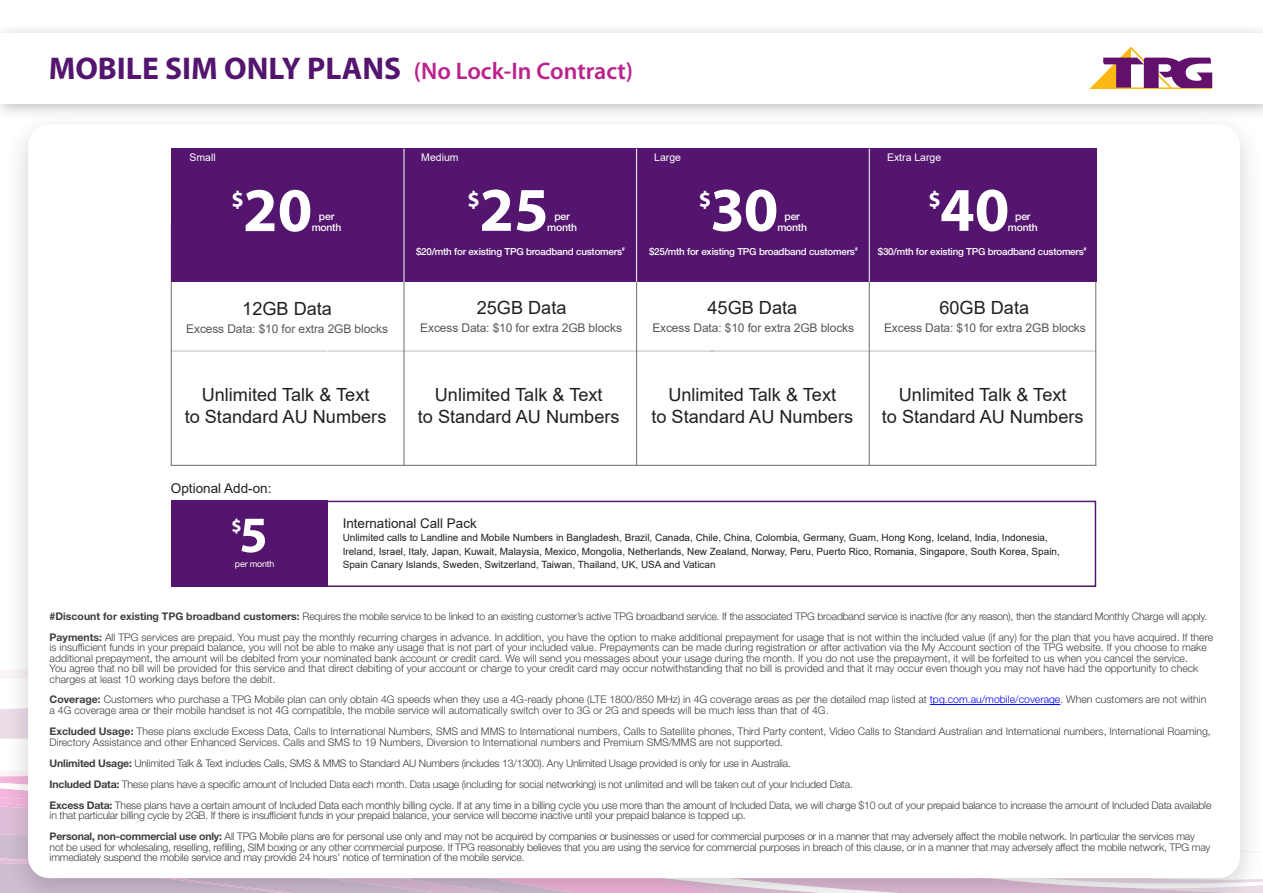
<style>
.page{position:relative;width:1263px;height:893px;background:#fff}
.page>*{position:absolute;margin:0;border:0;box-sizing:border-box;transform-origin:0 0}
.bodytext{font:700 62.55px "Myriad Pro";color:#fff}
.bodytext-2{font:700 51.15px "Myriad Pro";color:#fff}
.t1{font:600 24px "Myriad Pro";color:#bb228b}
.bodytext-3{font:700 22.35px "Myriad Pro";color:#fff}
.bodytext-4{font:700 18.3px "Myriad Pro";color:#fff}
.t2{font:18.15px/21.8px "Arial";color:#231f20;text-align:center}
.t3{font:13.5px "Arial";color:#231f20}
.t4{font:13.35px "Arial";color:#231f20}
.t5{font:12px "Arial";letter-spacing:-.01em;color:#57585a}
.t6{font:300 10.5px/10.5px "Helvetica Neue LT Std";color:#3e3e3f}
.t7{font:300 10.5px/21px "Helvetica Neue LT Std";letter-spacing:-.02em;color:#3e3e3f}
.t8{font:10.5px "Arial";color:#fff}
.t9{font:500 10.35px/10.6px "Helvetica Neue LT Std";letter-spacing:-.02em;color:#fff;text-align:center}
.t10{font:9.9px/13.5px "Arial";color:#231f20}
.t11{font:500 9.75px "Helvetica Neue LT Std";letter-spacing:-.02em;color:#fff}
.t12{font:8.85px "Helvetica Neue LT Std";letter-spacing:-.015em;color:#fff}
.s1{font-weight:700;font-size:31.5px;color:#53156d}
.s2{font-weight:700}
.s3{color:#00f}
</style>
<div class="page">
<div style="left:0;top:22px;width:1263px;height:99px;background:#231f20;opacity:.3"></div>
<div style="left:0;top:34px;width:1263px;height:70px;background:#fff"></div>
<div style="left:4px;top:109px;width:1259px;height:784px;background:#231f20;opacity:.2"></div>
<div style="left:28px;top:125px;width:1212px;height:753px;background:#fff;border-radius:21px"></div>
<svg style="left:1089px;top:47px;width:123px;height:42px"></svg>
<hr style="left:930px;top:704px;width:130px;height:1px;background:#00f">
<div style="left:322px;top:501px;width:774px;height:86px;border:2px solid #53156d"></div>
<div style="left:171px;top:501px;width:157px;height:86px;background:#53156d"></div>
<hr style="left:328px;top:351px;width:387px;height:1px;background:#bcbdc0">
<hr style="left:710px;top:351px;width:386px;height:1px;background:#bcbdc0">
<hr style="left:171px;top:351px;width:156px;height:1px;background:#bcbdc0">
<hr style="left:171px;top:465px;width:925px;height:1px;background:#6c6d70">
<hr style="left:636px;top:223px;width:1px;height:242px;background:#6c6d70">
<hr style="left:403px;top:223px;width:1px;height:243px;background:#6c6d70">
<hr style="left:171px;top:223px;width:1px;height:242px;background:#6c6d70">
<hr style="left:869px;top:223px;width:1px;height:242px;background:#6c6d70">
<hr style="left:1095px;top:223px;width:1px;height:243px;background:#6c6d70">
<div style="left:521px;top:149px;width:291px;height:133px;background:#53156d"></div>
<div style="left:811px;top:149px;width:285px;height:133px;background:#53156d"></div>
<div style="left:171px;top:149px;width:350px;height:133px;background:#53156d"></div>
<hr style="left:636px;top:149px;width:1px;height:133px;background:#fff">
<hr style="left:403px;top:149px;width:1px;height:133px;background:#fff">
<hr style="left:869px;top:149px;width:1px;height:133px;background:#fff">
<p class="t1" style="left:49px;top:56px;width:586px"><span class="s1">MOBILE SIM ONLY PLANS</span> (No Lock-In Contract)</p>
<p class="t8" style="left:189px;top:151px;width:28px">Small</p>
<p class="t8" style="left:421px;top:151px;width:39px">Medium</p>
<p class="t8" style="left:654px;top:151px;width:28px">Large</p>
<p class="t8" style="left:887px;top:151px;width:56px">Extra Large</p>
<p class="bodytext-3" style="left:231px;top:185px;width:14px">$</p>
<p class="bodytext" style="left:243px;top:169px;width:71px">20</p>
<p class="t9" style="left:312px;top:211px;width:31px">per month</p>
<p class="bodytext-3" style="left:467px;top:184px;width:14px">$</p>
<p class="bodytext" style="left:479px;top:169px;width:71px">25</p>
<p class="bodytext-3" style="left:699px;top:184px;width:14px">$</p>
<p class="bodytext" style="left:710px;top:169px;width:70px">30</p>
<p class="bodytext-3" style="left:928px;top:184px;width:14px">$</p>
<p class="bodytext" style="left:940px;top:169px;width:71px">40</p>
<p class="t9" style="left:547px;top:211px;width:31px">per month</p>
<p class="t11" style="left:416px;top:245px;width:210px">$20/mth for existing TPG broadband customers<sup>#</sup></p>
<p class="t11" style="left:649px;top:245px;width:210px">$25/mth for existing TPG broadband customers<sup>#</sup></p>
<p class="t11" style="left:878px;top:245px;width:210px">$30/mth for existing TPG broadband customers<sup>#</sup></p>
<p class="t9" style="left:1008px;top:211px;width:31px">per month</p>
<p class="t9" style="left:777px;top:211px;width:31px">per month</p>
<p class="t2" style="left:242px;top:297px;width:91px">12GB Data</p>
<p class="t2" style="left:707px;top:297px;width:91px">45GB Data</p>
<p class="t5" style="left:186px;top:321px;width:203px">Excess Data: $10 for extra 2GB blocks</p>
<p class="t2" style="left:477px;top:297px;width:91px">25GB Data</p>
<p class="t5" style="left:420px;top:320px;width:203px">Excess Data: $10 for extra 2GB blocks</p>
<p class="t5" style="left:652px;top:320px;width:203px">Excess Data: $10 for extra 2GB blocks</p>
<p class="t5" style="left:884px;top:320px;width:203px">Excess Data: $10 for extra 2GB blocks</p>
<p class="t2" style="left:939px;top:297px;width:91px">60GB Data</p>
<p class="t2" style="left:185px;top:384px;width:203px">Unlimited Talk &amp; Text<br>to Standard AU Numbers</p>
<p class="t3" style="left:171px;top:479px;width:102px">Optional Add-on:</p>
<p class="t2" style="left:418px;top:384px;width:203px">Unlimited Talk &amp; Text<br>to Standard AU Numbers</p>
<p class="t2" style="left:651px;top:384px;width:203px">Unlimited Talk &amp; Text<br>to Standard AU Numbers</p>
<p class="t2" style="left:882px;top:384px;width:203px">Unlimited Talk &amp; Text<br>to Standard AU Numbers</p>
<p class="bodytext-4" style="left:231px;top:514px;width:12px">$</p>
<p class="bodytext-2" style="left:239px;top:501px;width:30px">5</p>
<p class="t12" style="left:235px;top:558px;width:41px">per month</p>
<p class="t4" style="left:343px;top:514px;width:136px">International Call Pack</p>
<p class="t10" style="left:343px;top:531px;width:719px">Unlimited calls to Landline and Mobile Numbers in Bangladesh, Brazil, Canada, Chile, China, Colombia, Germany, Guam, Hong Kong, Iceland, India, Indonesia,<br>Ireland, Israel, Italy, Japan, Kuwait, Malaysia, Mexico, Mongolia, Netherlands, New Zealand, Norway, Peru, Puerto Rico, Romania, Singapore, South Korea, Spain,<br>Spain Canary Islands, Sweden, Switzerland, Taiwan, Thailand, UK, USA and Vatican</p>
<p class="t6" style="left:50px;top:605px;width:1165px;line-height:21px"><span class="s2">#Discount for existing TPG broadband customers:</span> Requires the mobile service to be linked to an existing customer’s active TPG broadband service. If the associated TPG broadband service is inactive (for any reason), then the standard Monthly Charge will apply.<br><span class="s2">Payments:</span> All TPG services are prepaid. You must pay the monthly recurring charges in advance. In addition, you have the option to make additional prepayment for usage that is not within the included value (if any) for the plan that you have acquired. If there</p>
<p class="t6" style="left:50px;top:642px;width:1159px">is insufficient funds in your prepaid balance, you will not be able to make any usage that is not part of your included value. Prepayments can be made during registration or after activation via the My Account section of the TPG website. If you choose to make additional prepayment, the amount will be debited from your nominated bank account or credit card. We will send you messages about your usage during the month. If you do not use the prepayment, it will be forfeited to us when you cancel the service.<br>You agree that no bill will be provided for this service and that direct debiting of your account or charge to your credit card may occur notwithstanding that no bill is provided and that it may occur even though you may not have had the opportunity to check charges at least 10 working days before the debit.</p>
<p class="t6" style="left:50px;top:694px;width:1158px"><span class="s2">Coverage:</span> Customers who purchase a TPG Mobile plan can only obtain 4G speeds when they use a 4G-ready phone (LTE 1800/850 MHz) in 4G coverage areas as per the detailed map listed at <span class="s3">tpg.com.au/mobile/coverage</span>. When customers are not within a 4G coverage area or their mobile handset is not 4G compatible, the mobile service will automatically switch over to 3G or 2G and speeds will be much less than that of 4G.</p>
<p class="t6" style="left:50px;top:726px;width:1163px"><span class="s2">Excluded Usage:</span> These plans exclude Excess Data, Calls to International Numbers, SMS and MMS to International numbers, Calls to Satellite phones, Third Party content, Video Calls to Standard Australian and International numbers, International Roaming,<br>Directory Assistance and other Enhanced Services. Calls and SMS to 19 Numbers, Diversion to International numbers and Premium SMS/MMS are not supported.</p>
<p class="t7" style="left:50px;top:752px;width:1163px"><span class="s2">Unlimited Usage:</span> Unlimited Talk &amp; Text includes Calls, SMS &amp; MMS to Standard AU Numbers (includes 13/1300). Any Unlimited Usage provided is only for use in Australia.<br><span class="s2">Included Data:</span> These plans have a specific amount of Included Data each month. Data usage (including for social networking) is not unlimited and will be taken out of your Included Data.<br><span class="s2">Excess Data:</span> These plans have a certain amount of Included Data each monthly billing cycle. If at any time in a billing cycle you use more than the amount of Included Data, we will charge $10 out of your prepaid balance to increase the amount of Included Data available</p>
<p class="t7" style="left:50px;top:804px;width:1147px">in that particular billing cycle by 2GB. If there is insufficient funds in your prepaid balance, your service will become inactive until your prepaid balance is topped up.<br><span class="s2">Personal, non-commercial use only:</span> All TPG Mobile plans are for personal use only and may not be acquired by companies or businesses or used for commercial purposes or in a manner that may adversely affect the mobile network. In particular the services may</p>
<p class="t7" style="left:50px;top:841px;width:1162px;line-height:10.5px">not be used for wholesaling, reselling, refilling, SIM boxing or any other commercial purpose. If TPG reasonably believes that you are using the service for commercial purposes in breach of this clause, or in a manner that may adversely affect the mobile network, TPG may immediately suspend the mobile service and may provide 24 hours’ notice of termination of the mobile service.</p>
</div>
